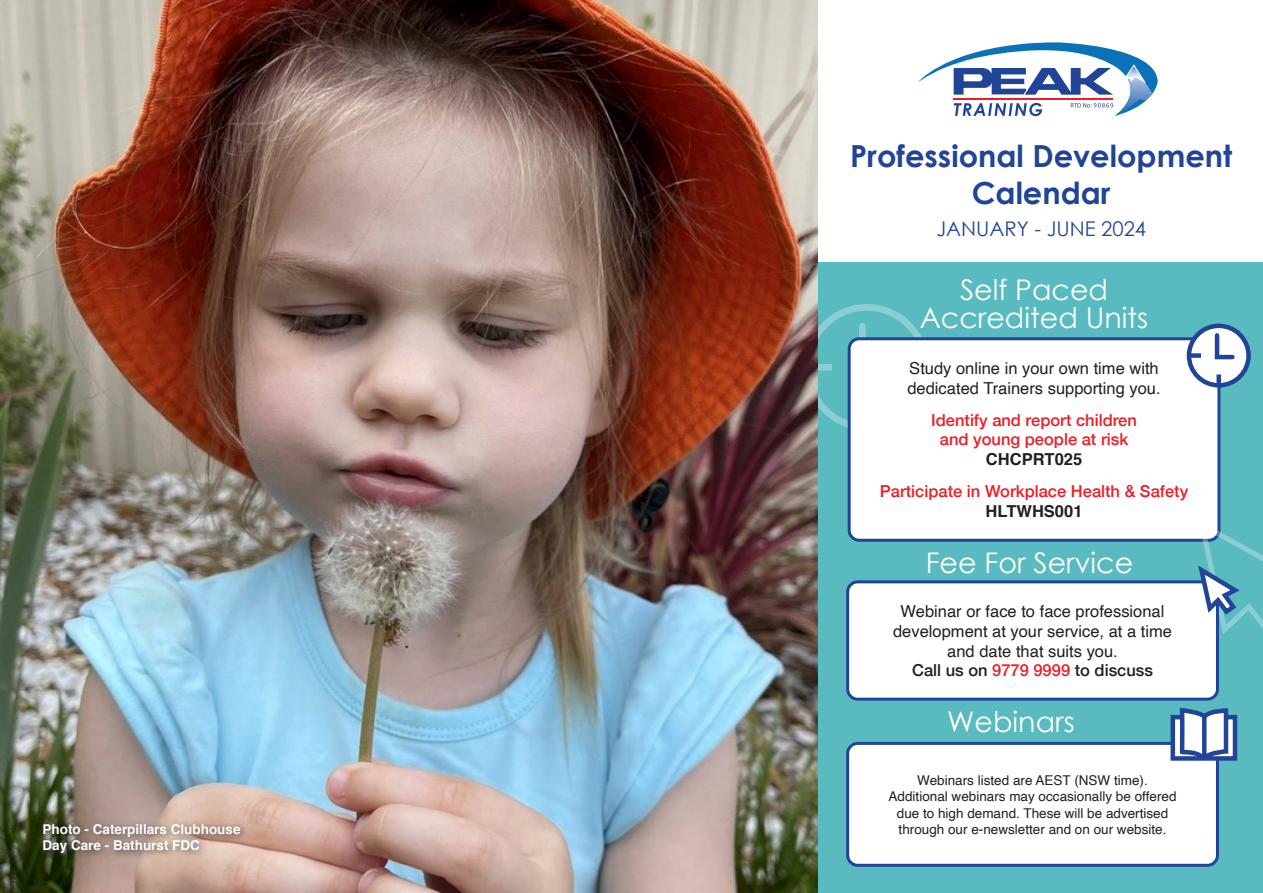
<style>
.page{position:relative;width:1263px;height:893px;background:#fff}
.page>*{position:absolute;margin:0;border:0;box-sizing:border-box;transform-origin:0 0}
.t1{font:700 30.45px "Century Gothic";color:#224497}
.t2{font:28.5px/28.5px "Century Gothic";color:#fff;text-align:center}
.t3{font:20.25px "Century Gothic";color:#224497}
.No_Spacing{font:16.5px/19.8px "Helvetica";color:#231f20}
.No_Spacing-2{font:500 16.5px/19.8px "Helvetica Neue";color:#ee1c26;text-align:center}
.No_Spacing-3{font:13.5px/16.2px "Helvetica";color:#231f20;text-align:center}
.No_Spacing-4{font:700 13.5px/16.2px "Helvetica";color:#fff}
.s1{font-family:"Helvetica";font-weight:700;color:#231f20}
.s2{font-family:"Helvetica Neue";font-weight:500}
.s3{font-family:"Helvetica Neue";font-weight:500;color:#ee1c26}
</style>
<div class="page">
<div style="left:809px;top:262px;width:454px;height:631px;background:#59bac0"></div>
<div style="left:804px;top:304px;width:125px;height:127px;border:7px solid #fff;border-radius:50%"></div>
<svg style="left:859px;top:319px;width:42px;height:18px"></svg>
<div style="left:809px;top:364px;width:23px;height:7px;background:#8aced2"></div>
<svg style="left:918px;top:42px;width:239px;height:74px"></svg>
<div style="left:849px;top:339px;width:370px;height:201px;background:#fff;border-radius:10px"></div>
<div style="left:848px;top:337px;width:372px;height:205px;border:3px solid #224497;border-radius:10px"></div>
<svg style="left:1189px;top:326px;width:59px;height:59px"></svg>
<div style="left:1187px;top:324px;width:64px;height:64px;border:4px solid #224497;border-radius:50%"></div>
<svg style="left:1212px;top:331px;width:25px;height:31px"></svg>
<div style="left:1216px;top:374px;width:5px;height:12px;background:#224497"></div>
<div style="left:1189px;top:353px;width:12px;height:5px;background:#224497"></div>
<div style="left:848px;top:582px;width:369px;height:117px;background:#fff;border-radius:10px"></div>
<div style="left:846px;top:580px;width:373px;height:121px;border:3px solid #224497;border-radius:10px"></div>
<svg style="left:1195px;top:518px;width:68px;height:126px"></svg>
<img style="left:0;top:0;width:818px;height:893px">
<div style="left:848px;top:743px;width:369px;height:122px;background:#fff;border-radius:10px"></div>
<div style="left:846px;top:742px;width:373px;height:125px;border:3px solid #224497;border-radius:10px"></div>
<svg style="left:1170px;top:715px;width:67px;height:46px"></svg>
<svg style="left:1177px;top:707px;width:53px;height:57px"></svg>
<svg style="left:1202px;top:716px;width:4px;height:42px"></svg>
<div style="left:37px;top:818px;width:213px;height:44px;background:#231f20;opacity:.75"></div>
<p class="No_Spacing-4" style="left:43px;top:821px;width:200px">Photo - Caterpillars Clubhouse<br>Day Care - Bathurst FDC</p>
<p class="t1" style="left:850px;top:137px;width:383px">Professional Development</p>
<p class="t1" style="left:972px;top:174px;width:140px">Calendar</p>
<p class="t3" style="left:936px;top:216px;width:211px">JANUARY - JUNE 2024</p>
<p class="t2" style="left:920px;top:275px;width:230px">Self Paced<br>Accredited Units</p>
<p class="No_Spacing" style="left:907px;top:359px;width:255px">Study online in your own time with dedicated Trainers supporting you.</p>
<p class="No_Spacing-2" style="left:931px;top:408px;width:207px">Identify and report children and young people at risk<br><span class="s1">CHCPRT025</span></p>
<p class="No_Spacing-2" style="left:880px;top:480px;width:310px">Participate in Workplace Health &amp; Safety<br><span class="s1">HLTWHS001</span></p>
<p class="t2" style="left:926px;top:548px;width:209px">Fee For Service</p>
<p class="No_Spacing" style="left:893px;top:602px;width:280px;text-align:center">Webinar or face to face professional development at your service, at a time and date that suits you.<br><span class="s2">Call us on</span> <span class="s3">9779 9999</span> <span class="s2">to discuss</span></p>
<p class="t2" style="left:947px;top:707px;width:129px">Webinars</p>
<p class="No_Spacing-3" style="left:888px;top:773px;width:289px">Webinars listed are AEST (NSW time).<br>Additional webinars may occasionally be offered due to high demand. These will be advertised through our e-newsletter and on our website.</p>
</div>
